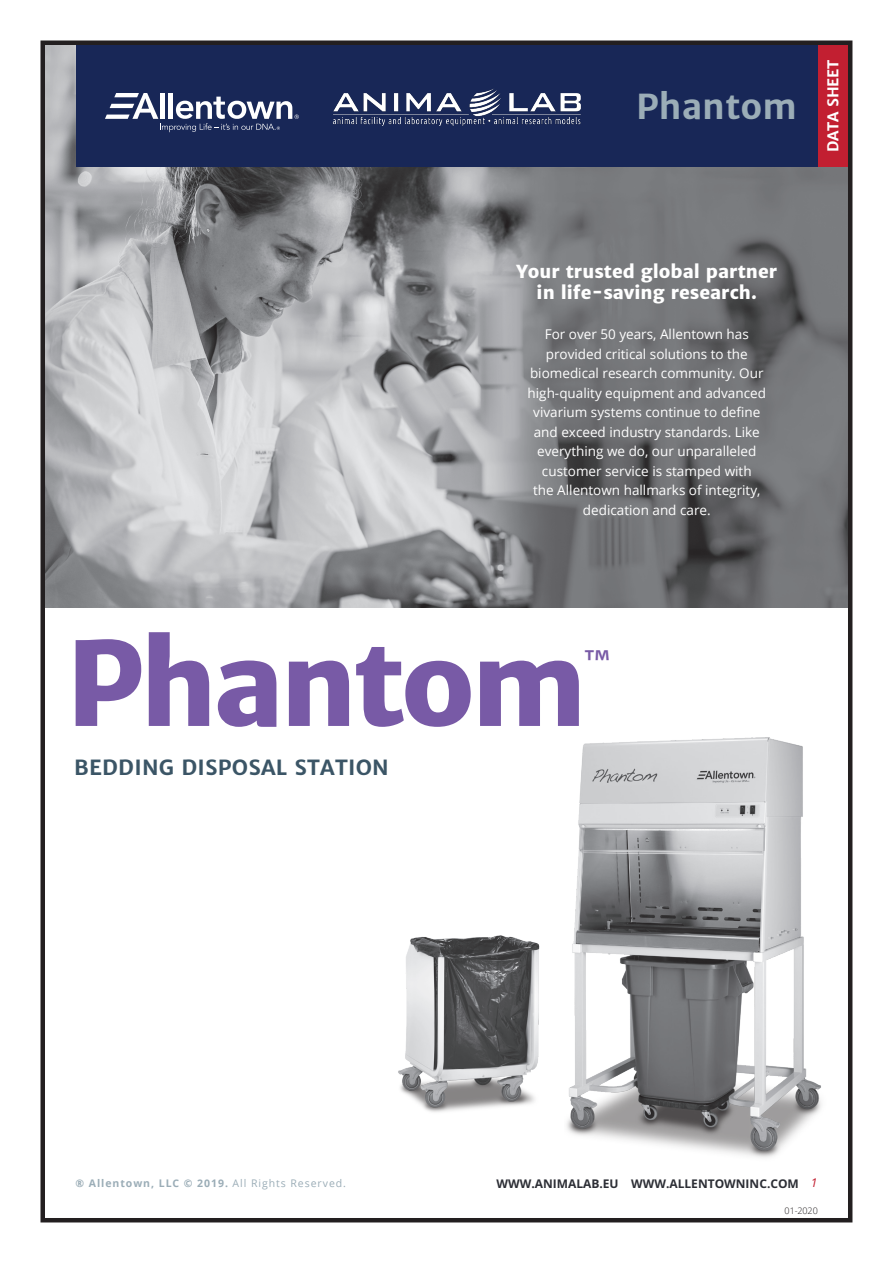
<style>
.page{position:relative;width:893px;height:1263px;background:#fff}
.page>*{position:absolute;margin:0;border:0;box-sizing:border-box;transform-origin:0 0}
.main_head{font:800 115.5px "Merriweather Sans";letter-spacing:-.04em;color:#785aa6}
.t1{font:700 34.5px "Merriweather Sans";color:#9badb7}
.main_head-2{font:26.25px "Merriweather Sans";color:#785aa6}
.main_subhead{font:700 21px "Merriweather Sans";letter-spacing:.01em;color:#3b5566}
.t2{font:800 18px/21.6px "Merriweather Sans";color:#fff;text-align:center}
.t3{font:700 15px "Merriweather Sans";letter-spacing:-.01em;color:#fff}
.t4{font:13.5px/19.5px "Open Sans";color:#fff;text-align:center}
.t5{font:700 12px "Open Sans";color:#2c2e35}
.t6{font:italic 12px "Open Sans";color:#c21f31}
.t7{font:700 10.5px "Open Sans";letter-spacing:.09em;color:#9badb7}
.t8{font:300 9px "Open Sans";letter-spacing:-.01em;color:#231f20}
.s1{font-weight:400}
</style>
<div class="page">
<img style="left:45px;top:45px;width:802px;height:563px">
<div style="left:817px;top:44px;width:32px;height:123px;background:#c21f31"></div>
<div style="left:40px;top:40px;width:812px;height:1182px;border:4px solid #231f20"></div>
<div style="left:76px;top:45px;width:741px;height:122px;background:#182757"></div>
<svg style="left:105px;top:93px;width:194px;height:39px"></svg>
<img style="left:398px;top:935px;width:142px;height:177px">
<img style="left:566px;top:737px;width:255px;height:421px">
<img style="left:332px;top:89px;width:249px;height:37px">
<h2 class="t1" style="left:636px;top:84px;width:162px">Phantom</h2>
<p class="t3" style="left:823px;top:152px;width:94px;rotate:-90deg">DATA SHEET</p>
<h3 class="t2" style="left:516px;top:260px;width:262px">Your trusted global partner in life-saving research.</h3>
<p class="t4" style="left:528px;top:324px;width:240px">For over 50 years, Allentown has provided critical solutions to the biomedical research community. Our high-quality equipment and advanced vivarium systems continue to define and exceed industry standards. Like everything we do, our unparalleled customer service is stamped with<br>the Allentown hallmarks of integrity, dedication and care.</p>
<p class="main_head" style="left:66px;top:609px;width:523px">Phantom</p>
<p class="main_head-2" style="left:583px;top:644px;width:30px">™</p>
<p class="main_subhead" style="left:74px;top:754px;width:316px">BEDDING DISPOSAL STATION</p>
<p class="t7" style="left:76px;top:1176px;width:272px">® Allentown, LLC © 2019. <span class="s1">All Rights Reserved.</span></p>
<p class="t6" style="left:811px;top:1175px;width:8px">1</p>
<p class="t5" style="left:496px;top:1175px;width:304px">WWW.ANIMALAB.EU WWW.ALLENTOWNINC.COM</p>
<p class="t8" style="left:785px;top:1204px;width:35px">01-2020</p>
</div>
